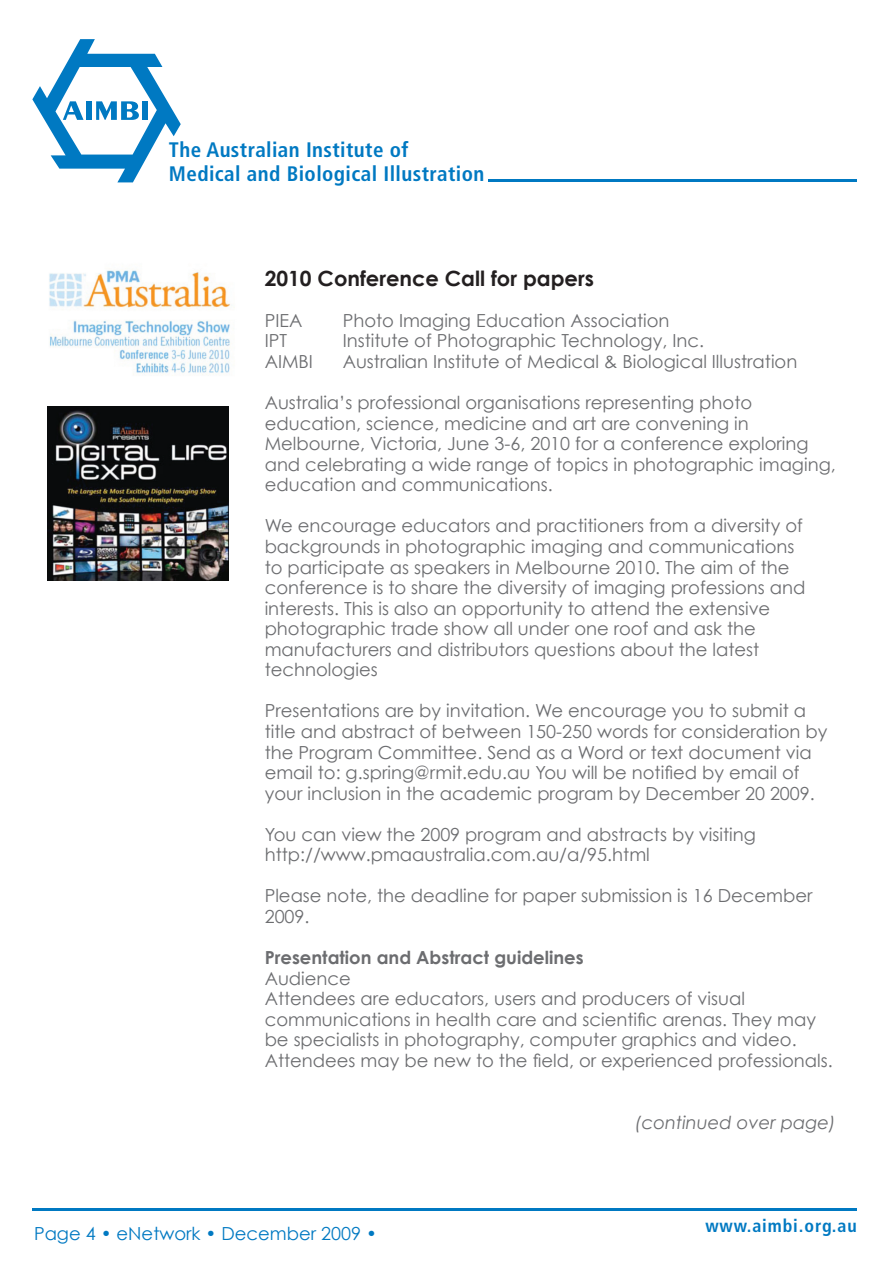
<style>
.page{position:relative;width:893px;height:1263px;background:#fff}
.page>*{position:absolute;margin:0;border:0;box-sizing:border-box;transform-origin:0 0}
.t1{font:700 condensed 21px/24px "Frutiger";letter-spacing:.02em;color:#0079c2}
.t2{font:700 21px "Century Gothic";color:#231f20}
.t3{font:18px/20.5px "Century Gothic";color:#6c6d70}
.t4{font:700 18px "Century Gothic";color:#6c6d70}
.t5{font:18px "Century Gothic";color:#0079c2}
.t6{font:italic 18px "Century Gothic";color:#6c6d70}
.t7{font:700 condensed 18px "Frutiger";letter-spacing:.05em;color:#0079c2}
</style>
<div class="page">
<svg style="left:32px;top:39px;width:149px;height:143px"></svg>
<div style="left:142px;top:101px;width:6px;height:19px;background:#0079c2"></div>
<hr style="left:489px;top:179px;width:368px;height:3px;background:#0079c2">
<hr style="left:32px;top:1208px;width:825px;height:3px;background:#0079c2">
<img style="left:48px;top:406px;width:180px;height:175px">
<img style="left:49px;top:270px;width:186px;height:106px">
<p class="t1" style="left:169px;top:138px;width:317px">The Australian Institute of<br>Medical and Biological Illustration</p>
<p class="t2" style="left:265px;top:265px;width:331px">2010 Conference Call for papers</p>
<p class="t3" style="left:265px;top:310px;width:39px">PIEA</p>
<p class="t3" style="left:343px;top:310px;width:328px">Photo Imaging Education Association</p>
<p class="t3" style="left:265px;top:330px;width:24px">IPT</p>
<p class="t3" style="left:343px;top:330px;width:363px">Institute of Photographic Technology, Inc.</p>
<p class="t3" style="left:265px;top:351px;width:50px">AIMBI</p>
<p class="t3" style="left:343px;top:351px;width:456px">Australian Institute of Medical &amp; Biological Illustration</p>
<p class="t3" style="left:265px;top:392px;width:573px">Australia’s professional organisations representing photo education, science, medicine and art are convening in Melbourne, Victoria, June 3-6, 2010 for a conference exploring and celebrating a wide range of topics in photographic imaging, education and communications.</p>
<p class="t3" style="left:265px;top:515px;width:542px">We encourage educators and practitioners from a diversity of backgrounds in photographic imaging and communications to participate as speakers in Melbourne 2010. The aim of the conference is to share the diversity of imaging professions and interests. This is also an opportunity to attend the extensive photographic trade show all under one roof and ask the manufacturers and distributors questions about the latest technologies</p>
<p class="t3" style="left:265px;top:700px;width:564px">Presentations are by invitation. We encourage you to submit a title and abstract of between 150-250 words for consideration by the Program Committee. Send as a Word or text document via email to: g.spring@rmit.edu.au You will be notified by email of your inclusion in the academic program by December 20 2009.</p>
<p class="t3" style="left:265px;top:824px;width:493px">You can view the 2009 program and abstracts by visiting http://www.pmaaustralia.com.au/a/95.html</p>
<p class="t3" style="left:265px;top:885px;width:549px">Please note, the deadline for paper submission is 16 December<br>2009.</p>
<p class="t4" style="left:265px;top:946px;width:320px">Presentation and Abstract guidelines</p>
<p class="t3" style="left:265px;top:968px;width:570px">Audience<br>Attendees are educators, users and producers of visual communications in health care and scientific arenas. They may be specialists in photography, computer graphics and video.<br>Attendees may be new to the field, or experienced professionals.</p>
<p class="t5" style="left:34px;top:1223px;width:344px">Page 4 • eNetwork • December 2009 •</p>
<p class="t6" style="left:635px;top:1111px;width:202px">(continued over page)</p>
<p class="t7" style="left:705px;top:1215px;width:153px">www.aimbi.org.au</p>
</div>
